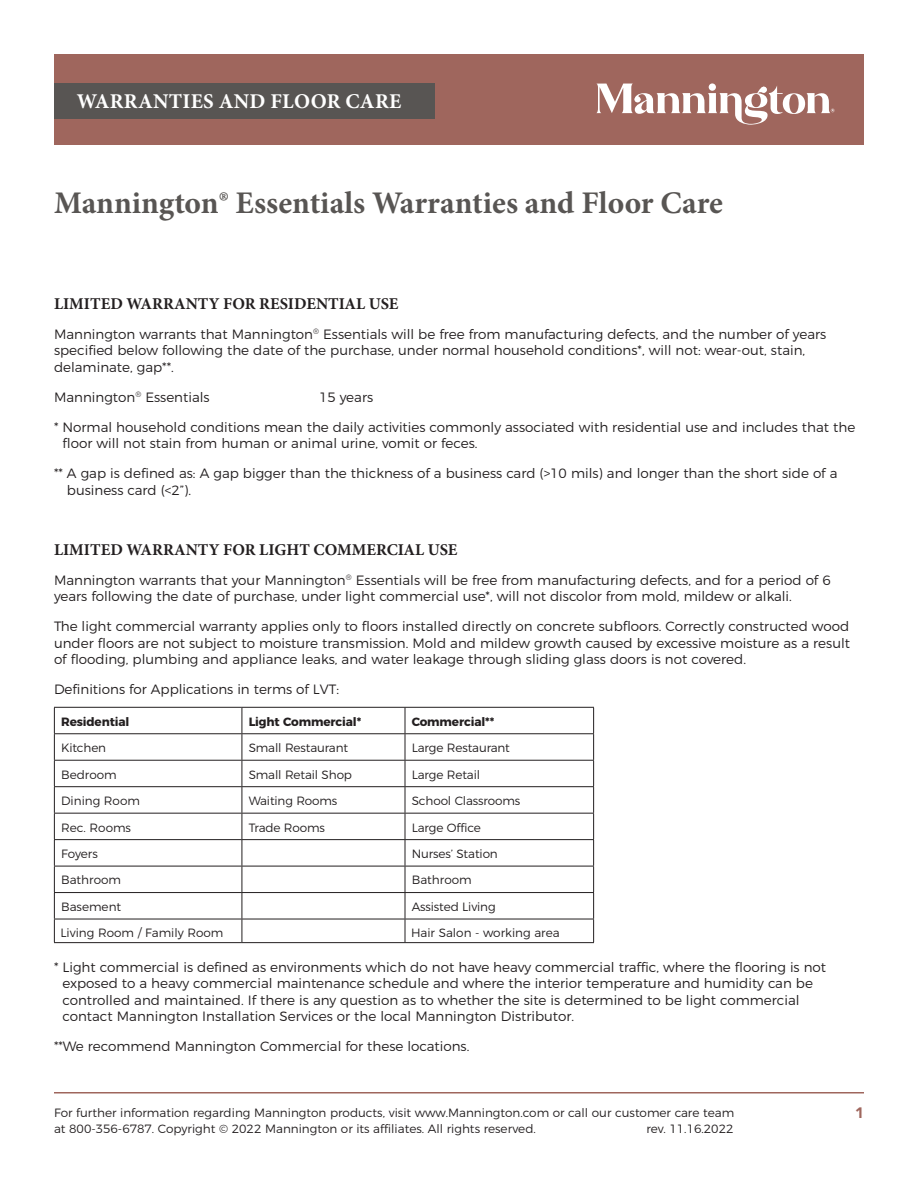
<style>
.page{position:relative;width:918px;height:1188px;background:#fff}
.page>*{position:absolute;margin:0;border:0;box-sizing:border-box;transform-origin:0 0}
.t1{font:700 31.5px "Minion Pro";color:#585553}
.Notes{font:700 21px "Minion Pro";letter-spacing:.01em;color:#fff}
.Body{font:700 16.5px "Minion Pro";color:#231f20}
.Notes-2{font:900 15px "Avenir";color:#9f665d}
.Body-2{font:300 13.5px/16.5px "Montserrat";color:#231f20}
.Body-3{font:300 12px/16.5px "Montserrat";color:#231f20}
.Body-4{font:700 12px "Montserrat";letter-spacing:-.01em;color:#231f20}
</style>
<div class="page">
<div style="left:54px;top:54px;width:810px;height:91px;background:#9f665d"></div>
<div style="left:54px;top:83px;width:380px;height:35px;background:#585553"></div>
<svg style="left:596px;top:84px;width:239px;height:41px"></svg>
<hr style="left:54px;top:942px;width:188px;height:1px;background:#231f20">
<hr style="left:242px;top:942px;width:163px;height:1px;background:#231f20">
<hr style="left:405px;top:942px;width:189px;height:1px;background:#231f20">
<hr style="left:54px;top:707px;width:188px;height:1px;background:#231f20">
<hr style="left:242px;top:707px;width:163px;height:1px;background:#231f20">
<hr style="left:405px;top:707px;width:189px;height:1px;background:#231f20">
<hr style="left:54px;top:733px;width:188px;height:1px;background:#231f20">
<hr style="left:242px;top:733px;width:163px;height:1px;background:#231f20">
<hr style="left:405px;top:733px;width:189px;height:1px;background:#231f20">
<hr style="left:54px;top:760px;width:188px;height:1px;background:#231f20">
<hr style="left:242px;top:760px;width:163px;height:1px;background:#231f20">
<hr style="left:405px;top:760px;width:189px;height:1px;background:#231f20">
<hr style="left:54px;top:786px;width:188px;height:1px;background:#231f20">
<hr style="left:242px;top:786px;width:163px;height:1px;background:#231f20">
<hr style="left:405px;top:786px;width:189px;height:1px;background:#231f20">
<hr style="left:54px;top:813px;width:188px;height:1px;background:#231f20">
<hr style="left:242px;top:813px;width:163px;height:1px;background:#231f20">
<hr style="left:405px;top:813px;width:189px;height:1px;background:#231f20">
<hr style="left:54px;top:839px;width:188px;height:1px;background:#231f20">
<hr style="left:242px;top:839px;width:163px;height:1px;background:#231f20">
<hr style="left:405px;top:839px;width:189px;height:1px;background:#231f20">
<hr style="left:54px;top:866px;width:188px;height:1px;background:#231f20">
<hr style="left:242px;top:866px;width:163px;height:1px;background:#231f20">
<hr style="left:405px;top:866px;width:189px;height:1px;background:#231f20">
<hr style="left:54px;top:892px;width:188px;height:1px;background:#231f20">
<svg style="left:54px;top:708px;width:1px;height:234px"></svg>
<hr style="left:242px;top:892px;width:163px;height:1px;background:#231f20">
<svg style="left:242px;top:708px;width:1px;height:234px"></svg>
<hr style="left:405px;top:892px;width:189px;height:1px;background:#231f20">
<svg style="left:405px;top:708px;width:1px;height:234px"></svg>
<svg style="left:593px;top:708px;width:1px;height:234px"></svg>
<hr style="left:54px;top:919px;width:188px;height:1px;background:#231f20">
<hr style="left:242px;top:919px;width:163px;height:1px;background:#231f20">
<hr style="left:405px;top:919px;width:189px;height:1px;background:#231f20">
<hr style="left:54px;top:1092px;width:810px;height:2px;background:#9f665d">
<p class="Notes" style="left:77px;top:87px;width:326px">WARRANTIES AND FLOOR CARE</p>
<p class="t1" style="left:54px;top:181px;width:670px">Mannington® Essentials Warranties and Floor Care</p>
<p class="Body" style="left:54px;top:292px;width:346px">LIMITED WARRANTY FOR RESIDENTIAL USE</p>
<p class="Body-2" style="left:54px;top:325px;width:774px">Mannington warrants that Mannington<sup>®</sup> Essentials will be free from manufacturing defects, and the number of years specified below following the date of the purchase, under normal household conditions*, will not: wear-out, stain, delaminate, gap**.</p>
<p class="Body-2" style="left:54px;top:388px;width:157px">Mannington<sup>®</sup> Essentials</p>
<p class="Body-2" style="left:319px;top:388px;width:56px">15 years</p>
<p class="Body-2" style="left:62px;top:418px;width:794px;text-indent:-8px">* Normal household conditions mean the daily activities commonly associated with residential use and includes that the floor will not stain from human or animal urine, vomit or feces.</p>
<p class="Body-2" style="left:67px;top:464px;width:772px;text-indent:-13px">** A gap is defined as: A gap bigger than the thickness of a business card (&gt;10 mils) and longer than the short side of a business card (&lt;2”).</p>
<p class="Body" style="left:54px;top:538px;width:405px">LIMITED WARRANTY FOR LIGHT COMMERCIAL USE</p>
<p class="Body-2" style="left:54px;top:571px;width:778px">Mannington warrants that your Mannington<sup>®</sup> Essentials will be free from manufacturing defects, and for a period of 6 years following the date of purchase, under light commercial use*, will not discolor from mold, mildew or alkali.</p>
<p class="Body-2" style="left:54px;top:617px;width:798px;text-align:justify">The light commercial warranty applies only to floors installed directly on concrete subfloors. Correctly constructed wood under floors are not subject to moisture transmission. Mold and mildew growth caused by excessive moisture as a result of flooding, plumbing and appliance leaks, and water leakage through sliding glass doors is not covered.</p>
<p class="Body-2" style="left:54px;top:680px;width:287px">Definitions for Applications in terms of LVT:</p>
<p class="Body-4" style="left:61px;top:712px;width:70px">Residential</p>
<p class="Body-4" style="left:249px;top:712px;width:114px">Light Commercial*</p>
<p class="Body-4" style="left:412px;top:712px;width:84px">Commercial**</p>
<p class="Body-3" style="left:61px;top:739px;width:47px">Kitchen</p>
<p class="Body-3" style="left:249px;top:739px;width:101px">Small Restaurant</p>
<p class="Body-3" style="left:412px;top:739px;width:100px">Large Restaurant</p>
<p class="Body-3" style="left:61px;top:765px;width:57px">Bedroom</p>
<p class="Body-3" style="left:249px;top:765px;width:105px">Small Retail Shop</p>
<p class="Body-3" style="left:412px;top:765px;width:70px">Large Retail</p>
<p class="Body-3" style="left:61px;top:792px;width:80px">Dining Room</p>
<p class="Body-3" style="left:249px;top:792px;width:90px">Waiting Rooms</p>
<p class="Body-3" style="left:412px;top:792px;width:110px">School Classrooms</p>
<p class="Body-3" style="left:61px;top:818px;width:71px">Rec. Rooms</p>
<p class="Body-3" style="left:249px;top:818px;width:78px">Trade Rooms</p>
<p class="Body-3" style="left:412px;top:818px;width:71px">Large Office</p>
<p class="Body-3" style="left:61px;top:844px;width:38px">Foyers</p>
<p class="Body-3" style="left:412px;top:844px;width:88px">Nurses’ Station</p>
<p class="Body-3" style="left:61px;top:871px;width:61px">Bathroom</p>
<p class="Body-3" style="left:412px;top:871px;width:61px">Bathroom</p>
<p class="Body-3" style="left:61px;top:897px;width:62px">Basement</p>
<p class="Body-3" style="left:412px;top:897px;width:85px">Assisted Living</p>
<p class="Body-3" style="left:60px;top:923px;width:165px">Living Room / Family Room</p>
<p class="Body-3" style="left:411px;top:923px;width:150px">Hair Salon - working area</p>
<p class="Body-2" style="left:62px;top:958px;width:765px;text-indent:-8px">* Light commercial is defined as environments which do not have heavy commercial traffic, where the flooring is not exposed to a heavy commercial maintenance schedule and where the interior temperature and humidity can be controlled and maintained. If there is any question as to whether the site is determined to be light commercial contact Mannington Installation Services or the local Mannington Distributor.</p>
<p class="Body-2" style="left:54px;top:1037px;width:417px">**We recommend Mannington Commercial for these locations.</p>
<p class="Body-3" style="left:54px;top:1103px;width:682px">For further information regarding Mannington products, visit www.Mannington.com or call our customer care team at 800-356-6787. Copyright © 2022 Mannington or its affiliates. All rights reserved.</p>
<p class="Body-3" style="left:646px;top:1120px;width:89px">rev. 11.16.2022</p>
<p class="Notes-2" style="left:855px;top:1103px;width:10px">1</p>
</div>
